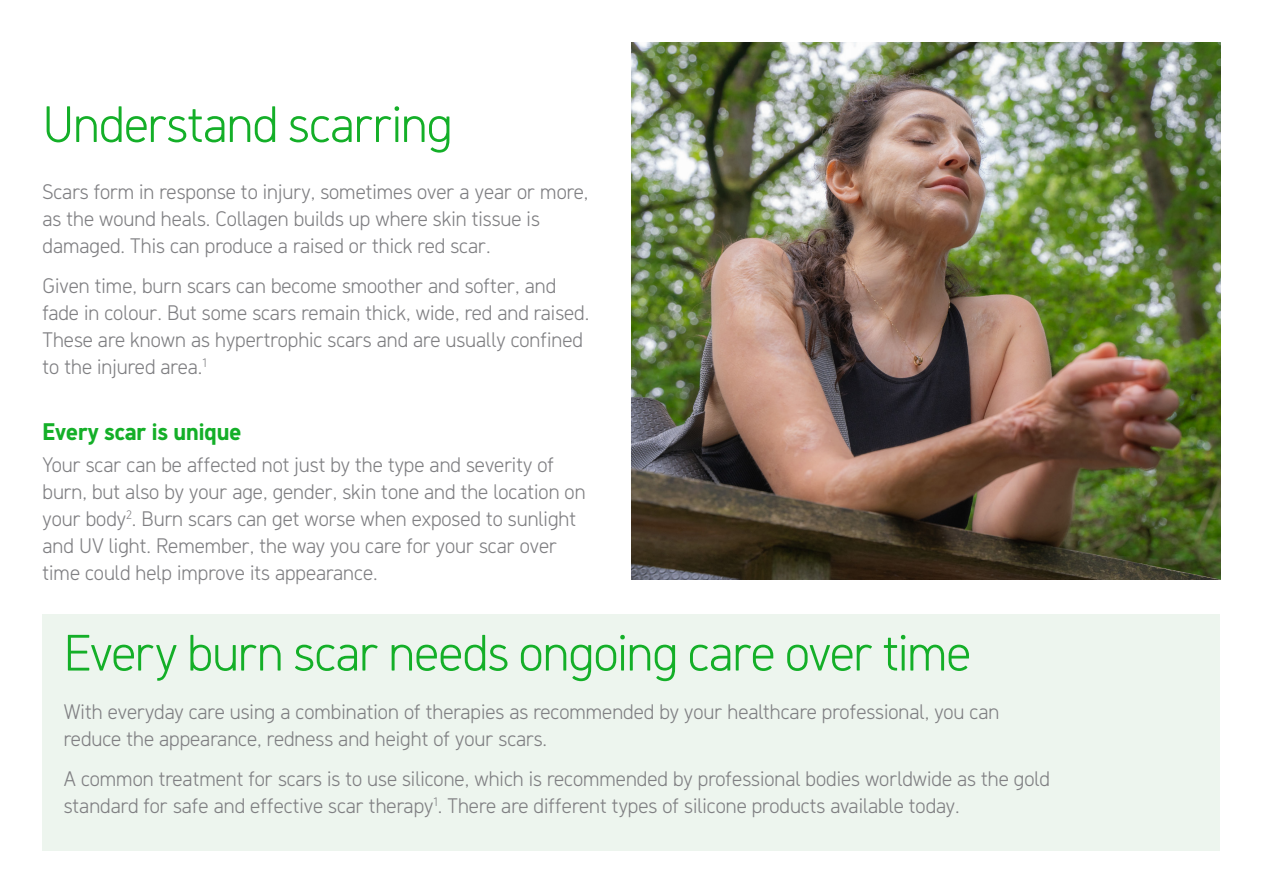
<style>
.page{position:relative;width:1263px;height:893px;background:#fff}
.page>*{position:absolute;margin:0;border:0;box-sizing:border-box;transform-origin:0 0}
.t1{font:300 51px "Molnlycke Sans";letter-spacing:-.01em;color:#14af28}
.t2{font:700 24px "Molnlycke Sans";color:#14af28}
.t3{font:300 21px/27px "Molnlycke Sans";color:#808083}
</style>
<div class="page">
<img style="left:631px;top:43px;width:589px;height:537px">
<div style="left:43px;top:614px;width:1177px;height:236px;background:#edf5ee"></div>
<h1 class="t1" style="left:43px;top:95px;width:411px">Understand scarring</h1>
<p class="t3" style="left:43px;top:178px;width:547px">Scars form in response to injury, sometimes over a year or more, as the wound heals. Collagen builds up where skin tissue is damaged. This can produce a raised or thick red scar.</p>
<p class="t3" style="left:43px;top:272px;width:548px">Given time, burn scars can become smoother and softer, and fade in colour. But some scars remain thick, wide, red and raised.<br>These are known as hypertrophic scars and are usually confined to the injured area.<sup>1</sup></p>
<p class="t2" style="left:43px;top:418px;width:200px">Every scar is unique</p>
<p class="t3" style="left:43px;top:451px;width:545px">Your scar can be affected not just by the type and severity of burn, but also by your age, gender, skin tone and the location on your body<sup>2</sup>. Burn scars can get worse when exposed to sunlight and UV light. Remember, the way you care for your scar over time could help improve its appearance.</p>
<h1 class="t1" style="left:64px;top:624px;width:909px">Every burn scar needs ongoing care over time</h1>
<p class="t3" style="left:64px;top:698px;width:937px">With everyday care using a combination of therapies as recommended by your healthcare professional, you can reduce the appearance, redness and height of your scars.</p>
<p class="t3" style="left:64px;top:765px;width:988px">A common treatment for scars is to use silicone, which is recommended by professional bodies worldwide as the gold standard for safe and effective scar therapy<sup>1</sup>. There are different types of silicone products available today.</p>
</div>
